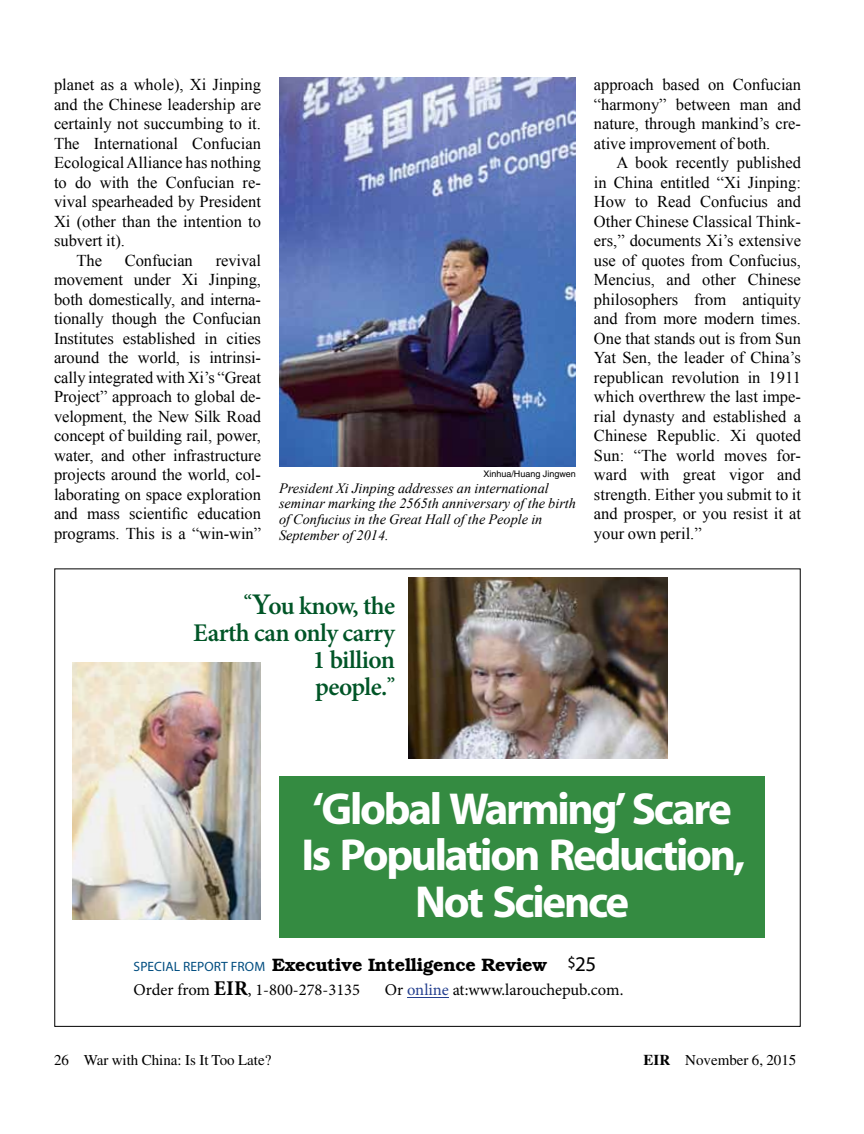
<style>
.page{position:relative;width:864px;height:1134px;background:#fff}
.page>*{position:absolute;margin:0;border:0;box-sizing:border-box;transform-origin:0 0}
.t1{font:45px/46.5px "Myriad Headline";letter-spacing:-.035em;color:#fff;text-align:center}
.t2{font:600 25.5px/27px "Minion Pro";letter-spacing:-.025em;color:#005527;text-align:right}
.t3{font:600 18px "Bookman";letter-spacing:-.015em;color:#000}
.t4{font:16.5px/19.5px "Times New Roman";color:#000;text-align:justify}
.t5{font:16.5px "Minion Pro";color:#000}
.t6{font:15px "Times";color:#000}
.t7{font:italic 14.25px/15.8px "Times New Roman";color:#000}
.t8{font:9px "Helvetica";color:#000}
.s1{font-size:30px}
.s2{font-size:19.5px}
.s3{font-family:"Myriad";font-weight:400;font-size:13.5px;color:#004d80}
.s4{font-family:"Myriad";font-weight:400;font-size:21px}
.s5{font-weight:700;font-size:21px}
.s6{color:#25408f}
.s7{font-weight:700}
</style>
<div class="page">
<img style="left:279px;top:78px;width:297px;height:388px">
<div style="left:279px;top:776px;width:486px;height:162px;background:#348b41"></div>
<hr style="left:407px;top:997px;width:42px;height:1px;background:#25408f">
<img style="left:409px;top:578px;width:258px;height:181px">
<img style="left:72px;top:662px;width:189px;height:257px">
<p class="t4" style="left:54px;top:74px;width:208px">planet as a whole), Xi Jinping</p>
<p class="t4" style="left:54px;top:94px;width:209px">and the Chinese leadership are</p>
<p class="t4" style="left:54px;top:113px;width:208px">certainly not succumbing to it.</p>
<p class="t4" style="left:54px;top:133px;width:209px">The International Confucian</p>
<p class="t4" style="left:54px;top:152px;width:209px">Ecological Alliance has nothing</p>
<p class="t4" style="left:54px;top:172px;width:208px">to do with the Confucian re-</p>
<p class="t4" style="left:54px;top:191px;width:209px">vival spearheaded by President</p>
<p class="t4" style="left:54px;top:211px;width:208px">Xi (other than the intention to</p>
<p class="t4" style="left:54px;top:230px;width:73px">subvert it).</p>
<p class="t4" style="left:77px;top:250px;width:27px">The</p>
<p class="t4" style="left:125px;top:250px;width:70px">Confucian</p>
<p class="t4" style="left:54px;top:250px;width:209px;text-indent:162px">revival movement under Xi Jinping, both domestically, and interna&shy;tionally though the Confucian Institutes established in cities around the world, is intrinsi&shy;cally integrated with Xi’s “Great Project” approach to global de&shy;velopment, the New Silk Road concept of building rail, power, water, and other infrastructure projects around the world, col&shy;laborating on space exploration and mass scientific education programs. This is a “win-win”</p>
<p class="t8" style="left:483px;top:469px;width:94px">Xinhua/Huang Jingwen</p>
<p class="t7" style="left:279px;top:480px;width:299px">President Xi Jinping addresses an international seminar marking the 2565th anniversary of the birth of Confucius in the Great Hall of the People in September of 2014.</p>
<p class="t4" style="left:594px;top:75px;width:209px">approach based on Confucian “harmony” between man and nature, through mankind’s cre&shy;ative improvement of both.</p>
<p class="t4" style="left:594px;top:153px;width:209px;text-indent:23px">A book recently published in China entitled “Xi Jinping:<br>How to Read Confucius and Other Chinese Classical Think&shy;ers,” documents Xi’s extensive use of quotes from Confucius, Mencius, and other Chinese philosophers from antiquity and from more modern times.<br>One that stands out is from Sun Yat Sen, the leader of China’s republican revolution in 1911 which overthrew the last impe&shy;rial dynasty and established a Chinese Republic. Xi quoted Sun: “The world moves for&shy;ward with great vigor and strength. Either you submit to it and prosper, or you resist it at your own peril.”</p>
<h2 class="t2" style="left:193px;top:592px;width:203px"><sup>“</sup><span class="s1">Y</span>ou know, the<br>Earth can only carry<br>1 billion<br>people.<span class="s2">”</span></h2>
<h1 class="t1" style="left:302px;top:787px;width:445px">‘Global Warming’ Scare<br>Is Population Reduction,<br>Not Science</h1>
<p class="t3" style="left:134px;top:954px;width:464px"><span class="s3">SPECIAL REPORT FROM</span> Executive Intelligence Review <sup>$</sup><span class="s4">25</span></p>
<p class="t5" style="left:134px;top:978px;width:228px">Order from <span class="s5">EIR</span>, 1-800-278-3135</p>
<p class="t5" style="left:385px;top:978px;width:240px">Or <span class="s6">online</span> at:www.larouchepub.com.</p>
<p class="t6" style="left:54px;top:1052px;width:219px">26 War with China: Is It Too Late?</p>
<p class="t6" style="left:644px;top:1052px;width:154px"><span class="s7">EIR</span> November 6, 2015</p>
</div>
